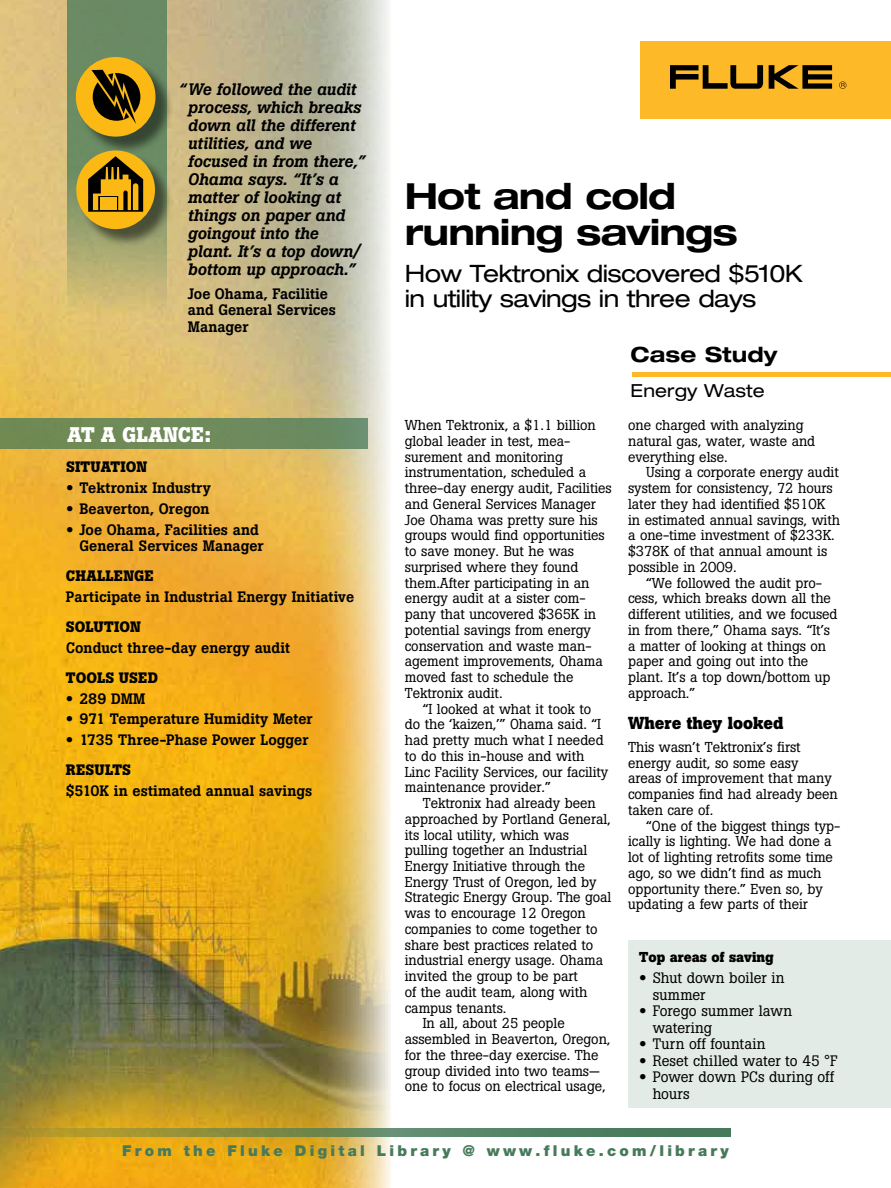
<style>
.page{position:relative;width:891px;height:1188px;background:#fff}
.page>*{position:absolute;margin:0;border:0;box-sizing:border-box;transform-origin:0 0}
.t1{font:700 expanded 36px/36px "Helvetica Neue LT Std";letter-spacing:-.025em;color:#000}
.t2{font:expanded 24px/25.5px "Helvetica Neue LT Std";letter-spacing:-.025em;color:#000}
.t3{font:700 21px "Boton Pro";letter-spacing:.005em;color:#fff}
.t4{font:700 expanded 21px "Helvetica Neue LT Std";letter-spacing:.005em;color:#000}
.t5{font:expanded 18px "Helvetica Neue LT Std";letter-spacing:.005em;color:#000}
.t6{font:700 17.25px "Boton Pro";letter-spacing:-.005em;color:#000}
.t7{font:italic 500 16.5px/18px "Boton Pro";letter-spacing:-.005em;color:#000}
.t8{font:500 15px/16.5px "Boton Pro";color:#000}
.t9{font:15px/16.5px "Boton Pro";color:#000}
.t10{font:900 15px "Helvetica Neue LT Pro";letter-spacing:.215em;color:#477a5a}
.t11{font:700 15px "Boton Pro";letter-spacing:.01em;color:#000}
.t12{font:15px "Boton Pro";letter-spacing:.02em;color:#000}
.t13{font:14.25px/15.8px "Boton Pro";letter-spacing:-.005em;color:#000}
.t14{font:700 14.25px "Boton Pro";color:#000}
.s1{font-family:"Helvetica Neue LT Std";font-weight:700;font-stretch:expanded}
.s2{font-weight:700}
</style>
<div class="page">
<img style="left:0;top:0;width:390px;height:1188px">
<div style="left:0;top:418px;width:368px;height:31px;background:linear-gradient(to right,#718950,#6a8c66)"></div>
<svg style="left:68px;top:0;width:99px;height:326px;background:#9ba16c"></svg>
<svg style="left:0;top:1128px;width:730px;height:8px;background:#72884f"></svg>
<hr style="left:632px;top:373px;width:259px;height:4px;background:#fdb927">
<div style="left:78px;top:59px;width:96px;height:96px;background:#000;opacity:.5"></div>
<div style="left:76px;top:57px;width:79px;height:80px;background:#fdb913;border-radius:50%"></div>
<svg style="left:92px;top:70px;width:48px;height:54px"></svg>
<div style="left:79px;top:153px;width:95px;height:95px;background:#000;opacity:.5"></div>
<div style="left:76px;top:150px;width:79px;height:79px;background:#fdb913;border-radius:50%"></div>
<svg style="left:88px;top:156px;width:55px;height:56px"></svg>
<div style="left:640px;top:41px;width:251px;height:78px;background:#fdb927"></div>
<svg style="left:769px;top:65px;width:63px;height:24px"></svg>
<svg style="left:670px;top:65px;width:93px;height:24px"></svg>
<svg style="left:839px;top:82px;width:7px;height:7px"></svg>
<div style="left:628px;top:940px;width:263px;height:168px;background:#e3ebe6"></div>
<p class="t7" style="left:188px;top:81px;width:179px;text-indent:-9px">“We followed the audit process, which breaks down all the different utilities, and we focused in from there,”<br>Ohama says. “It’s a matter of looking at things on paper and goingout into the plant. It’s a top down/ bottom up approach.”</p>
<p class="t8" style="left:188px;top:285px;width:149px">Joe Ohama, Facilitie and General Services<br>Manager</p>
<h3 class="t3" style="left:68px;top:421px;width:145px">AT A GLANCE:</h3>
<p class="t11" style="left:66px;top:457px;width:83px">SITUATION</p>
<p class="t8" style="left:66px;top:480px;width:146px"><span class="s1">•</span> Tektronix Industry</p>
<p class="t8" style="left:66px;top:500px;width:145px"><span class="s1">•</span> Beaverton, Oregon</p>
<p class="t8" style="left:79px;top:521px;width:186px;text-indent:-13px"><span class="s1">•</span> Joe Ohama, Facilities and<br>General Services Manager</p>
<p class="t11" style="left:66px;top:566px;width:89px">CHALLENGE</p>
<p class="t8" style="left:66px;top:589px;width:290px">Participate in Industrial Energy Initiative</p>
<p class="t11" style="left:66px;top:617px;width:76px">SOLUTION</p>
<p class="t8" style="left:66px;top:639px;width:225px">Conduct three-day energy audit</p>
<p class="t11" style="left:66px;top:668px;width:94px">TOOLS USED</p>
<p class="t8" style="left:66px;top:690px;width:81px"><span class="s1">•</span> 289 DMM</p>
<p class="t8" style="left:66px;top:711px;width:248px"><span class="s1">•</span> 971 Temperature Humidity Meter</p>
<p class="t8" style="left:66px;top:725px;width:244px;line-height:30px"><span class="s1">•</span> 1735 Three-Phase Power Logger<br><span class="s2">RESULTS</span></p>
<p class="t8" style="left:66px;top:783px;width:248px">$510K in estimated annual savings</p>
<h1 class="t1" style="left:405px;top:177px;width:334px">Hot and cold running savings</h1>
<h2 class="t2" style="left:405px;top:260px;width:400px">How Tektronix discovered $510K in utility savings in three days</h2>
<p class="t13" style="left:405px;top:417px;width:209px">When Tektronix, a $1.1 billion global leader in test, mea&shy;surement and monitoring instrumentation, scheduled a three-day energy audit, Facilities and General Services Manager<br>Joe Ohama was pretty sure his groups would find opportunities to save money. But he was surprised where they found them.After participating in an energy audit at a sister com&shy;pany that uncovered $365K in potential savings from energy conservation and waste man&shy;agement improvements, Ohama moved fast to schedule the<br>Tektronix audit.</p>
<p class="t13" style="left:405px;top:701px;width:205px;text-indent:18px">“I looked at what it took to do the ‘kaizen,’” Ohama said. “I had pretty much what I needed to do this in-house and with<br>Linc Facility Services, our facility maintenance provider.”</p>
<p class="t13" style="left:423px;top:795px;width:174px">Tektronix had already been</p>
<p class="t13" style="left:405px;top:811px;width:207px">approached by Portland General,</p>
<p class="t13" style="left:405px;top:827px;width:166px">its local utility, which was</p>
<p class="t13" style="left:405px;top:842px;width:184px">pulling together an Industrial</p>
<p class="t13" style="left:405px;top:858px;width:182px">Energy Initiative through the</p>
<p class="t13" style="left:405px;top:874px;width:193px">Energy Trust of Oregon, led by</p>
<p class="t13" style="left:405px;top:890px;width:208px">Strategic Energy Group. The goal</p>
<p class="t13" style="left:405px;top:905px;width:183px">was to encourage 12 Oregon</p>
<p class="t13" style="left:405px;top:921px;width:194px">companies to come together to</p>
<p class="t13" style="left:405px;top:937px;width:190px">share best practices related to</p>
<p class="t13" style="left:405px;top:953px;width:200px">industrial energy usage. Ohama</p>
<p class="t13" style="left:405px;top:968px;width:175px">invited the group to be part</p>
<p class="t13" style="left:405px;top:984px;width:184px">of the audit team, along with</p>
<p class="t13" style="left:405px;top:1000px;width:103px">campus tenants.</p>
<p class="t13" style="left:423px;top:1016px;width:144px">In all, about 25 people</p>
<p class="t13" style="left:405px;top:1031px;width:207px">assembled in Beaverton, Oregon,</p>
<p class="t13" style="left:405px;top:1047px;width:195px">for the three-day exercise. The</p>
<p class="t13" style="left:405px;top:1063px;width:197px">group divided into two teams—</p>
<p class="t13" style="left:405px;top:1079px;width:202px">one to focus on electrical usage,</p>
<h3 class="t4" style="left:631px;top:341px;width:148px">Case Study</h3>
<p class="t5" style="left:631px;top:379px;width:136px">Energy Waste</p>
<p class="t13" style="left:628px;top:417px;width:189px">one charged with analyzing natural gas, water, waste and everything else.</p>
<p class="t13" style="left:628px;top:465px;width:213px;text-indent:18px">Using a corporate energy audit system for consistency, 72 hours later they had identified $510K in estimated annual savings, with a one-time investment of $233K. $378K of that annual amount is possible in 2009.</p>
<p class="t13" style="left:628px;top:575px;width:211px;text-indent:18px">“We followed the audit pro&shy;cess, which breaks down all the different utilities, and we focused in from there,” Ohama says. “It’s a matter of looking at things on paper and going out into the plant. It’s a top down/bottom up approach.”</p>
<p class="t6" style="left:628px;top:712px;width:157px">Where they looked</p>
<p class="t13" style="left:628px;top:739px;width:211px">This wasn’t Tektronix’s first energy audit, so some easy<br>areas of improvement that many companies find had already been taken care of.</p>
<p class="t13" style="left:628px;top:818px;width:214px;text-indent:18px">“One of the biggest things typ&shy;ically is lighting. We had done a lot of lighting retrofits some time ago, so we didn’t find as much opportunity there.” Even so, by updating a few parts of their</p>
<p class="t14" style="left:639px;top:948px;width:136px">Top areas of saving</p>
<p class="t9" style="left:653px;top:970px;width:133px;text-indent:-14px"><span class="s1">•</span> Shut down boiler in summer</p>
<p class="t9" style="left:653px;top:1003px;width:141px;text-indent:-14px"><span class="s1">•</span> Forego summer lawn watering</p>
<p class="t12" style="left:639px;top:1034px;width:128px"><span class="s1">•</span> Turn off fountain</p>
<p class="t9" style="left:639px;top:1052px;width:200px"><span class="s1">•</span> Reset chilled water to 45 °F</p>
<p class="t9" style="left:653px;top:1069px;width:183px;text-indent:-14px"><span class="s1">•</span> Power down PCs during off hours</p>
<p class="t10" style="left:122px;top:1141px;width:608px">From the Fluke Digital Library @ www.fluke.com/library</p>
</div>
